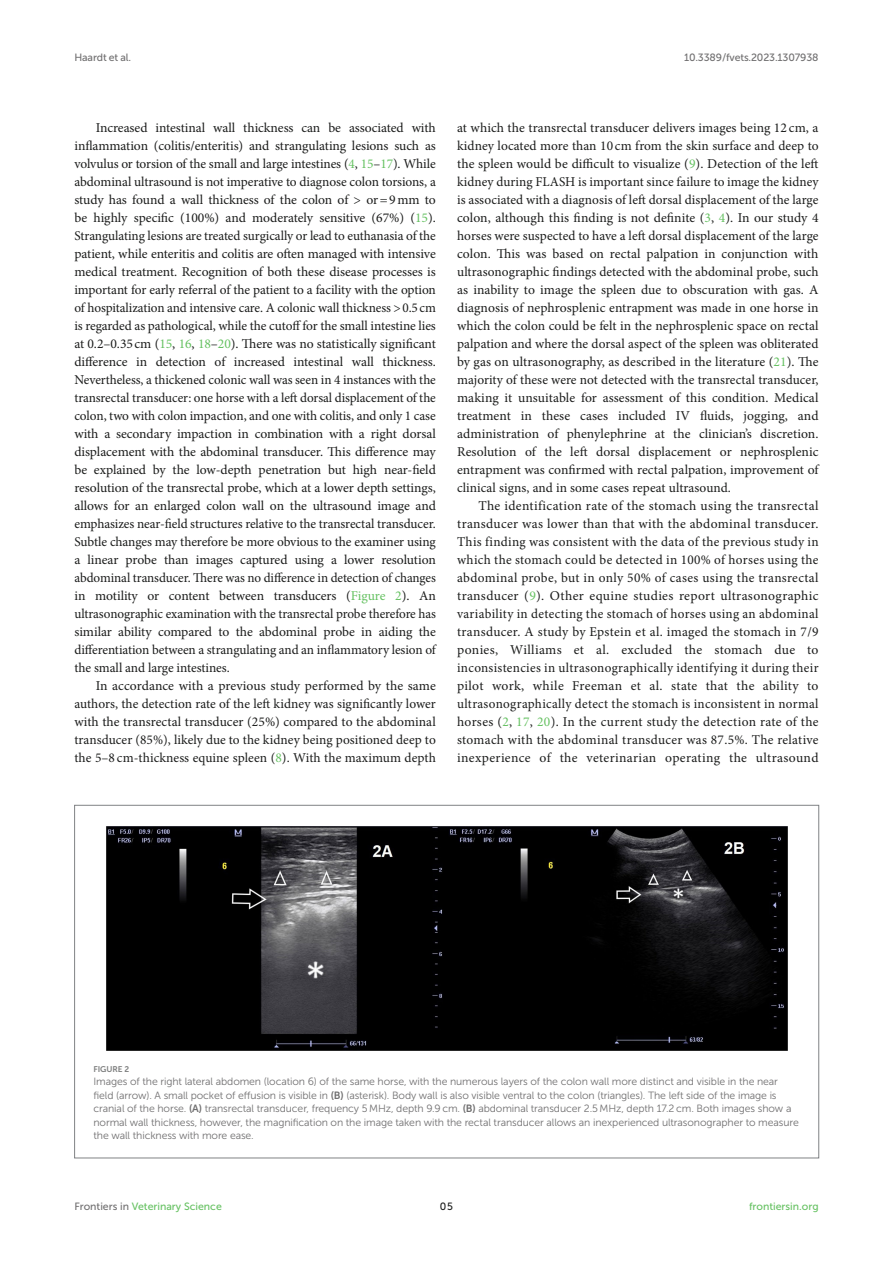
<style>
.page{position:relative;width:893px;height:1263px;background:#fff}
.page>*{position:absolute;margin:0;border:0;box-sizing:border-box;transform-origin:0 0}
.TEXT{font:13.5px/18px "Minion Pro";letter-spacing:.005em;color:#1b1c1b;text-align:justify}
.FIG_LEG{font:10.5px/13.5px "Museo Sans 300";letter-spacing:-.01em;color:#706f70}
.t1{font:10.5px "Museo Sans 500";color:#65c161}
.t2{font:10.5px "Museo Sans 500";letter-spacing:-.015em;color:#706f70}
.t3{font:10.5px "Museo Sans 500";color:#1b1c1b}
.FIG_HD{font:8.25px "Museo Sans 700";letter-spacing:-.01em;color:#7e7f7f}
.s1{color:#65c161}
.s2{font-family:"Museo Sans 700"}
.s3{color:#706f70}
</style>
<div class="page">
<img style="left:106px;top:826px;width:682px;height:225px">
<p class="t2" style="left:74px;top:51px;width:58px">Haardt et al.</p>
<p class="t2" style="left:684px;top:51px;width:136px">10.3389/fvets.2023.1307938</p>
<p class="TEXT" style="left:74px;top:119px;width:363px;text-indent:21px">Increased intestinal wall thickness can be associated with inflammation (colitis/enteritis) and strangulating lesions such as volvulus or torsion of the small and large intestines (<span class="s1">4</span>, <span class="s1">15</span>–<span class="s1">17</span>). While abdominal ultrasound is not imperative to diagnose colon torsions, a study has found a wall thickness of the colon of &gt; or=9mm to be highly specific (100%) and moderately sensitive (67%) (<span class="s1">15</span>).<br>Strangulating lesions are treated surgically or lead to euthanasia of the patient, while enteritis and colitis are often managed with intensive medical treatment. Recognition of both these disease processes is important for early referral of the patient to a facility with the option of hospitalization and intensive care. A colonic wall thickness &gt;0.5cm is regarded as pathological, while the cutoff for the small intestine lies at 0.2–0.35cm (<span class="s1">15</span>, <span class="s1">16</span>, <span class="s1">18</span>–<span class="s1">20</span>). There was no statistically significant difference in detection of increased intestinal wall thickness.<br>Nevertheless, a thickened colonic wall was seen in 4 instances with the transrectal transducer: one horse with a left dorsal displacement of the colon, two with colon impaction, and one with colitis, and only 1 case with a secondary impaction in combination with a right dorsal displacement with the abdominal transducer. This difference may be explained by the low-depth penetration but high near-field resolution of the transrectal probe, which at a lower depth settings, allows for an enlarged colon wall on the ultrasound image and emphasizes near-field structures relative to the transrectal transducer.<br>Subtle changes may therefore be more obvious to the examiner using a linear probe than images captured using a lower resolution abdominal transducer. There was no difference in detection of changes in motility or content between transducers (<span class="s1">Figure 2</span>). An ultrasonographic examination with the transrectal probe therefore has similar ability compared to the abdominal probe in aiding the differentiation between a strangulating and an inflammatory lesion of the small and large intestines.</p>
<p class="TEXT" style="left:74px;top:677px;width:363px;text-indent:21px">In accordance with a previous study performed by the same authors, the detection rate of the left kidney was significantly lower with the transrectal transducer (25%) compared to the abdominal transducer (85%), likely due to the kidney being positioned deep to the 5–8 cm-thickness equine spleen (<span class="s1">8</span>). With the maximum depth</p>
<p class="TEXT" style="left:457px;top:119px;width:363px">at which the transrectal transducer delivers images being 12 cm, a kidney located more than 10 cm from the skin surface and deep to the spleen would be difficult to visualize (<span class="s1">9</span>). Detection of the left kidney during FLASH is important since failure to image the kidney is associated with a diagnosis of left dorsal displacement of the large colon, although this finding is not definite (<span class="s1">3</span>, <span class="s1">4</span>). In our study 4 horses were suspected to have a left dorsal displacement of the large colon. This was based on rectal palpation in conjunction with ultrasonographic findings detected with the abdominal probe, such as inability to image the spleen due to obscuration with gas. A diagnosis of nephrosplenic entrapment was made in one horse in which the colon could be felt in the nephrosplenic space on rectal palpation and where the dorsal aspect of the spleen was obliterated by gas on ultrasonography, as described in the literature (<span class="s1">21</span>). The majority of these were not detected with the transrectal transducer, making it unsuitable for assessment of this condition. Medical treatment in these cases included IV fluids, jogging, and administration of phenylephrine at the clinician’s discretion.<br>Resolution of the left dorsal displacement or nephrosplenic entrapment was confirmed with rectal palpation, improvement of clinical signs, and in some cases repeat ultrasound.</p>
<p class="TEXT" style="left:457px;top:497px;width:363px;text-indent:21px">The identification rate of the stomach using the transrectal transducer was lower than that with the abdominal transducer.<br>This finding was consistent with the data of the previous study in which the stomach could be detected in 100% of horses using the abdominal probe, but in only 50% of cases using the transrectal transducer (<span class="s1">9</span>). Other equine studies report ultrasonographic variability in detecting the stomach of horses using an abdominal transducer. A study by Epstein et al. imaged the stomach in 7/9 ponies, Williams et al. excluded the stomach due to inconsistencies in ultrasonographically identifying it during their pilot work, while Freeman et al. state that the ability to ultrasonographically detect the stomach is inconsistent in normal horses (<span class="s1">2</span>, <span class="s1">17</span>, <span class="s1">20</span>). In the current study the detection rate of the stomach with the abdominal transducer was 87.5%. The relative inexperience of the veterinarian operating the ultrasound</p>
<p class="FIG_HD" style="left:94px;top:1064px;width:37px">FIGURE 2</p>
<p class="FIG_LEG" style="left:94px;top:1075px;width:707px">Images of the right lateral abdomen (location 6) of the same horse, with the numerous layers of the colon wall more distinct and visible in the near field (arrow). A small pocket of effusion is visible in <span class="s2">(B)</span> (asterisk). Body wall is also visible ventral to the colon (triangles). The left side of the image is cranial of the horse. <span class="s2">(A)</span> transrectal transducer, frequency 5 MHz, depth 9.9 cm. <span class="s2">(B)</span> abdominal transducer 2.5 MHz, depth 17.2 cm. Both images show a normal wall thickness, however, the magnification on the image taken with the rectal transducer allows an inexperienced ultrasonographer to measure the wall thickness with more ease.</p>
<p class="t1" style="left:74px;top:1200px;width:149px"><span class="s3">Frontiers in</span> Veterinary Science</p>
<p class="t3" style="left:440px;top:1200px;width:14px">05</p>
<p class="t1" style="left:749px;top:1200px;width:71px">frontiersin.org</p>
</div>
